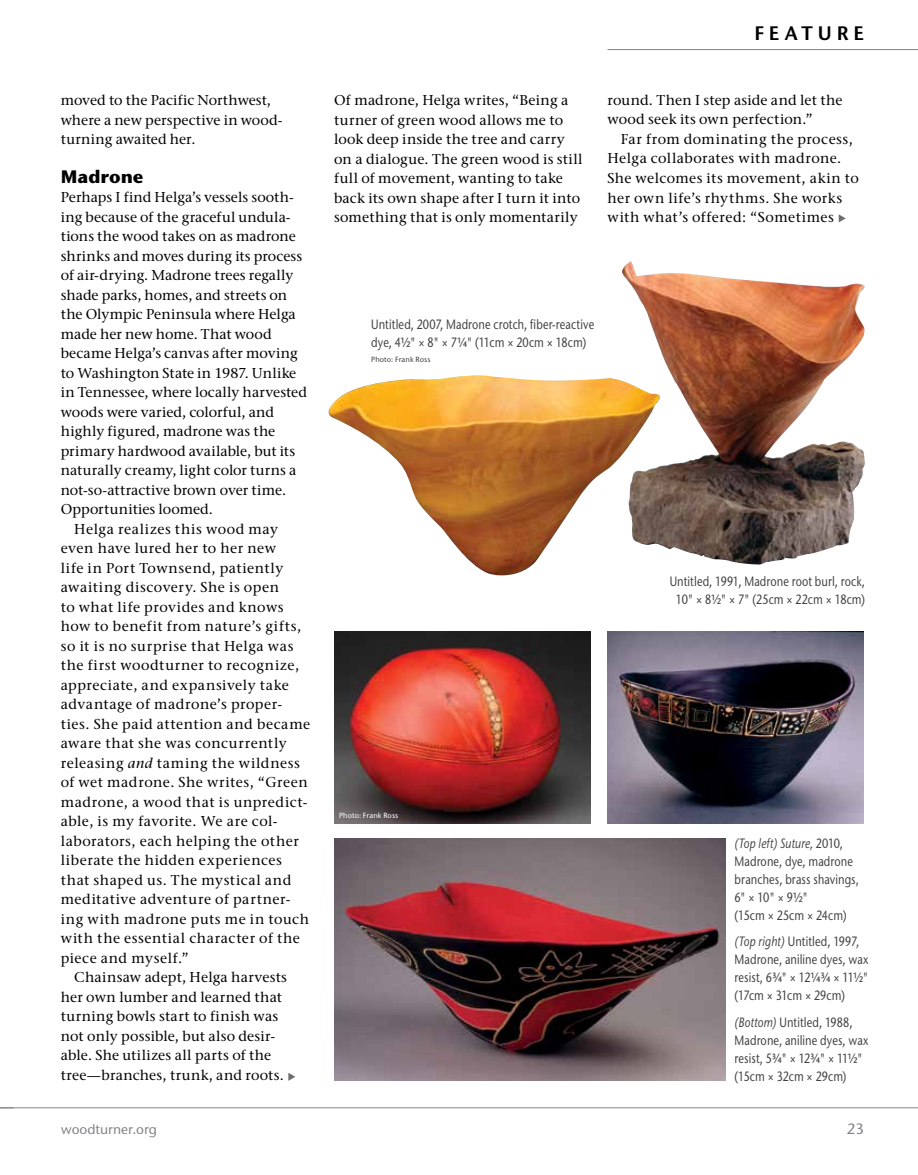
<style>
.page{position:relative;width:918px;height:1175px;background:#fff}
.page>*{position:absolute;margin:0;border:0;box-sizing:border-box;transform-origin:0 0}
.t1{font:600 19.5px "Stone Sans ITC Pro";letter-spacing:.255em;color:#000}
.t2{font:700 18px "Stone Sans ITC Pro";letter-spacing:-.005em;color:#000}
.t3{font:500 15px "Stone Sans ITC Pro";color:#808285}
.t4{font:500 14.25px/19.5px "Stone Serif ITC Pro";letter-spacing:.02em;color:#000}
.t5{font:500 14.25px "Stone Serif ITC Pro";letter-spacing:.04em;color:#000}
.t6{font:500 14.25px "Stone Serif ITC Pro";color:#000}
.t7{font:500 14.25px "Stone Serif ITC Pro";letter-spacing:-.005em;color:#000}
.t8{font:500 14.25px "Stone Serif ITC Pro";letter-spacing:.045em;color:#000}
.t9{font:500 13.5px/18px "Stone Sans ITC Pro";letter-spacing:.005em;color:#414042;scale:.8 1}
.t10{font:500 13.5px "Stone Sans ITC Pro";color:#808285}
.t11{font:500 7.5px "Stone Sans ITC Pro";letter-spacing:.01em;color:#414042}
.t12{font:500 7.5px "Stone Sans ITC Pro";letter-spacing:.01em;color:#fff}
.s1{font-style:italic}
</style>
<div class="page">
<hr style="left:0;top:1107px;width:918px;height:1px;background:#808285">
<hr style="left:608px;top:49px;width:310px;height:1px;background:#808285">
<svg style="left:0;top:1107px;width:14px;height:1px"></svg>
<svg style="left:288px;top:1073px;width:7px;height:7px"></svg>
<img style="left:622px;top:261px;width:243px;height:303px">
<img style="left:329px;top:375px;width:332px;height:200px">
<img style="left:334px;top:631px;width:256px;height:193px">
<img style="left:608px;top:631px;width:256px;height:193px">
<img style="left:334px;top:838px;width:391px;height:242px">
<svg style="left:839px;top:214px;width:7px;height:8px"></svg>
<p class="t4" style="left:61px;top:90px;width:223px">moved to the Pacific Northwest, where a new perspective in wood&shy;turning awaited her.</p>
<p class="t2" style="left:61px;top:165px;width:84px">Madrone</p>
<p class="t4" style="left:61px;top:188px;width:235px">Perhaps I find Helga’s vessels sooth-</p>
<p class="t4" style="left:61px;top:207px;width:231px">ing because of the graceful undula-</p>
<p class="t4" style="left:61px;top:227px;width:237px">tions the wood takes on as madrone</p>
<p class="t4" style="left:61px;top:246px;width:243px">shrinks and moves during its process</p>
<p class="t4" style="left:61px;top:266px;width:234px">of air-drying. Madrone trees regally</p>
<p class="t6" style="left:61px;top:286px;width:228px">shade parks, homes, and streets on</p>
<p class="t6" style="left:61px;top:305px;width:237px">the Olympic Peninsula where Helga</p>
<p class="t7" style="left:61px;top:325px;width:212px">made her new home. That wood</p>
<p class="t4" style="left:61px;top:344px;width:238px">became Helga’s canvas after moving</p>
<p class="t7" style="left:61px;top:364px;width:237px">to Washington State in 1987. Unlike</p>
<p class="t4" style="left:61px;top:382px;width:248px">in Tennessee, where locally harvested</p>
<p class="t4" style="left:61px;top:402px;width:215px">woods were varied, colorful, and</p>
<p class="t4" style="left:61px;top:421px;width:216px">highly figured, madrone was the</p>
<p class="t6" style="left:61px;top:442px;width:236px">primary hardwood available, but its</p>
<p class="t4" style="left:61px;top:460px;width:237px">naturally creamy, light color turns a</p>
<p class="t7" style="left:61px;top:481px;width:227px">not-so-attractive brown over time.</p>
<p class="t4" style="left:61px;top:499px;width:154px">Opportunities loomed.</p>
<p class="t5" style="left:74px;top:520px;width:205px">Helga realizes this wood may</p>
<p class="t4" style="left:61px;top:538px;width:217px">even have lured her to her new</p>
<p class="t5" style="left:61px;top:559px;width:224px">life in Port Townsend, patiently</p>
<p class="t5" style="left:61px;top:578px;width:220px">awaiting discovery. She is open</p>
<p class="t4" style="left:61px;top:597px;width:224px">to what life provides and knows</p>
<p class="t8" style="left:61px;top:617px;width:242px">how to benefit from nature’s gifts,</p>
<p class="t5" style="left:61px;top:637px;width:234px">so it is no surprise that Helga was</p>
<p class="t8" style="left:61px;top:656px;width:240px">the first woodturner to recognize,</p>
<p class="t4" style="left:61px;top:675px;width:230px">appreciate, and expansively take</p>
<p class="t4" style="left:61px;top:694px;width:223px">advantage of madrone’s proper-</p>
<p class="t4" style="left:61px;top:714px;width:251px">ties. She paid attention and became</p>
<p class="t5" style="left:61px;top:734px;width:228px">aware that she was concurrently</p>
<p class="t5" style="left:61px;top:754px;width:241px">releasing <span class="s1">and</span> taming the wildness</p>
<p class="t4" style="left:61px;top:772px;width:249px">of wet madrone. She writes, “Green</p>
<p class="t5" style="left:61px;top:793px;width:248px">madrone, a wood that is unpredict-</p>
<p class="t4" style="left:61px;top:811px;width:218px">able, is my favorite. We are col-</p>
<p class="t4" style="left:61px;top:831px;width:240px">laborators, each helping the other</p>
<p class="t5" style="left:61px;top:851px;width:223px">liberate the hidden experiences</p>
<p class="t5" style="left:61px;top:871px;width:232px">that shaped us. The mystical and</p>
<p class="t4" style="left:61px;top:889px;width:231px">meditative adventure of partner-</p>
<p class="t4" style="left:61px;top:909px;width:250px">ing with madrone puts me in touch</p>
<p class="t5" style="left:61px;top:929px;width:241px">with the essential character of the</p>
<p class="t5" style="left:61px;top:949px;width:130px">piece and myself.”</p>
<p class="t4" style="left:74px;top:967px;width:214px">Chainsaw adept, Helga harvests</p>
<p class="t4" style="left:61px;top:987px;width:223px">her own lumber and learned that</p>
<p class="t4" style="left:61px;top:1006px;width:219px">turning bowls start to finish was</p>
<p class="t4" style="left:61px;top:1026px;width:216px">not only possible, but also desir-</p>
<p class="t4" style="left:61px;top:1045px;width:212px">able. She utilizes all parts of the</p>
<p class="t4" style="left:61px;top:1065px;width:225px">tree—branches, trunk, and roots.</p>
<h1 class="t1" style="left:754px;top:21px;width:111px">FEATURE</h1>
<p class="t4" style="left:334px;top:90px;width:250px">Of madrone, Helga writes, “Being a turner of green wood allows me to look deep inside the tree and carry on a dialogue. The green wood is still full of movement, wanting to take back its own shape after I turn it into something that is only momentarily</p>
<p class="t4" style="left:607px;top:90px;width:237px">round. Then I step aside and let the wood seek its own perfection.”</p>
<p class="t4" style="left:607px;top:129px;width:253px;text-indent:13px">Far from dominating the process, Helga collaborates with madrone.<br>She welcomes its movement, akin to her own life’s rhythms. She works with what’s offered: “Sometimes</p>
<p class="t9" style="left:371px;top:315px;width:280px">Untitled, 2007, Madrone crotch, fiber-reactive dye, 4½" × 8" × 7¼" (11cm × 20cm × 18cm)</p>
<p class="t11" style="left:371px;top:355px;width:61px">Photo: Frank Ross</p>
<p class="t12" style="left:339px;top:811px;width:61px">Photo: Frank Ross</p>
<p class="t9" style="left:670px;top:572px;width:246px;text-align:center">Untitled, 1991, Madrone root burl, rock,<br>10" × 8½" × 7" (25cm × 22cm × 18cm)</p>
<p class="t9" style="left:735px;top:834px;width:157px"><span class="s1">(Top left) Suture,</span> 2010,<br>Madrone, dye, madrone branches, brass shavings,<br>6" × 10" × 9½"<br>(15cm × 25cm × 24cm)</p>
<p class="t9" style="left:735px;top:932px;width:169px"><span class="s1">(Top right)</span> Untitled, 1997,<br>Madrone, aniline dyes, wax resist, 6¾" × 12¼¾ × 11½" (17cm × 31cm × 29cm)</p>
<p class="t9" style="left:735px;top:1012px;width:169px"><span class="s1">(Bottom)</span> Untitled, 1988,<br>Madrone, aniline dyes, wax resist, 5¾" × 12¾" × 11½" (15cm × 32cm × 29cm)</p>
<p class="t10" style="left:61px;top:1120px;width:98px">woodturner.org</p>
<p class="t3" style="left:847px;top:1119px;width:19px">23</p>
</div>
